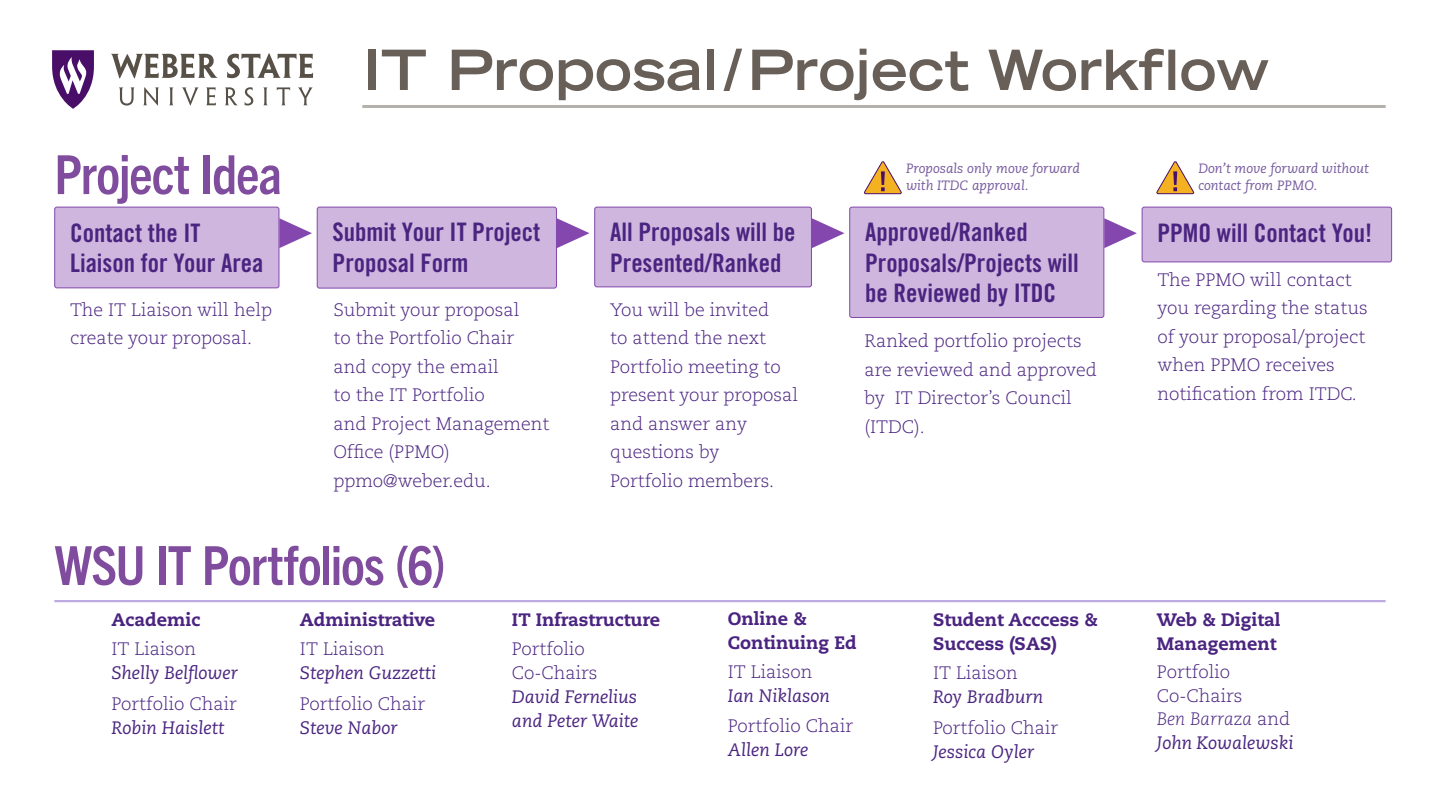
<style>
.page{position:relative;width:1440px;height:810px;background:#fff}
.page>*{position:absolute;margin:0;border:0;box-sizing:border-box;transform-origin:0 0}
.t1{font:700 expanded 55.5px "Trade Gothic LT Std";color:#686058}
.t2{font:700 condensed 54px "Trade Gothic Next LT Pro";letter-spacing:-.02em;color:#804d9e}
.t3{font:25.5px/30.6px "Trade Gothic LT Std Bd Cn 20";color:#4a2480}
.Body{font:300 18px/28.5px "Caecilia LT Pro 45";color:#4a2480}
.Named{font:italic 18px/24px "Caecilia LT Pro 56";color:#4a2480}
.Liason-Chair{font:300 18px "Caecilia LT Pro 45";color:#4a2480}
.Portfolio_Names{font:800 18px/24px "Caecilia LT Pro 85";color:#4a2480}
.Named-2{font:300 18px/23.9px "Caecilia LT Pro 45";color:#4a2480}
.Named-3{font:800 18px/24px "Caecilia LT Pro 85";color:#4a2480}
.t4{font:italic 13.5px/16.5px "Caecilia LT Pro 56";color:#775b9f}
.s1{font-family:"Caecilia LT Pro 46";font-style:italic}
.s2{font-family:"Caecilia LT Pro 56";font-weight:400;font-style:italic}
</style>
<div class="page">
<svg style="left:279px;top:218px;width:33px;height:30px"></svg>
<svg style="left:557px;top:218px;width:33px;height:30px"></svg>
<svg style="left:812px;top:218px;width:32px;height:30px"></svg>
<svg style="left:1104px;top:218px;width:33px;height:30px"></svg>
<hr style="left:362px;top:105px;width:1024px;height:3px;background:#b4b0ab">
<hr style="left:54px;top:600px;width:1332px;height:2px;background:#beabe2">
<div style="left:55px;top:207px;width:224px;height:81px;background:#ceb6de;border-radius:2px"></div>
<div style="left:54px;top:207px;width:225px;height:81px;border:1px solid #8347ad;border-radius:2px"></div>
<div style="left:317px;top:207px;width:239px;height:81px;background:#ceb6de;border-radius:2px"></div>
<div style="left:317px;top:207px;width:240px;height:81px;border:1px solid #8347ad;border-radius:2px"></div>
<div style="left:595px;top:207px;width:216px;height:80px;background:#ceb6de;border-radius:2px"></div>
<div style="left:594px;top:207px;width:218px;height:80px;border:1px solid #8347ad;border-radius:2px"></div>
<div style="left:850px;top:207px;width:254px;height:110px;background:#ceb6de;border-radius:2px"></div>
<div style="left:849px;top:207px;width:255px;height:111px;border:1px solid #8347ad;border-radius:2px"></div>
<div style="left:1142px;top:207px;width:250px;height:55px;background:#ceb6de;border-radius:2px"></div>
<div style="left:1142px;top:207px;width:250px;height:55px;border:1px solid #8347ad;border-radius:2px"></div>
<svg style="left:864px;top:161px;width:38px;height:33px"></svg>
<svg style="left:1156px;top:161px;width:38px;height:33px"></svg>
<svg style="left:52px;top:50px;width:42px;height:59px"></svg>
<svg style="left:111px;top:54px;width:106px;height:24px"></svg>
<svg style="left:227px;top:53px;width:86px;height:25px"></svg>
<svg style="left:119px;top:87px;width:15px;height:19px"></svg>
<svg style="left:143px;top:87px;width:16px;height:19px"></svg>
<svg style="left:169px;top:87px;width:4px;height:18px"></svg>
<svg style="left:182px;top:87px;width:17px;height:19px"></svg>
<svg style="left:206px;top:87px;width:10px;height:18px"></svg>
<svg style="left:225px;top:87px;width:13px;height:18px"></svg>
<svg style="left:245px;top:87px;width:8px;height:19px"></svg>
<svg style="left:263px;top:87px;width:5px;height:18px"></svg>
<svg style="left:277px;top:87px;width:13px;height:18px"></svg>
<svg style="left:298px;top:87px;width:15px;height:18px"></svg>
<h2 class="t2" style="left:54px;top:138px;width:229px">Project Idea</h2>
<h3 class="t3" style="left:70px;top:217px;width:195px">Contact the IT<br>Liaison for Your Area</h3>
<p class="Body" style="left:70px;top:295px;width:203px">The IT Liaison will help create your proposal.</p>
<h1 class="t1" style="left:362px;top:34px;width:908px">IT Proposal/Project Workflow</h1>
<h3 class="t3" style="left:333px;top:216px;width:209px">Submit Your IT Project<br>Proposal Form</h3>
<p class="Body" style="left:333px;top:295px;width:188px">Submit your proposal</p>
<p class="Body" style="left:333px;top:324px;width:182px">to the Portfolio Chair</p>
<p class="Body" style="left:333px;top:352px;width:167px">and copy the email</p>
<p class="Body" style="left:333px;top:381px;width:153px">to the IT Portfolio</p>
<p class="Body" style="left:333px;top:409px;width:218px">and Project Management</p>
<p class="Body" style="left:333px;top:438px;width:118px">Office (PPMO)</p>
<p class="Body" style="left:333px;top:466px;width:159px">ppmo@weber.edu.</p>
<h3 class="t3" style="left:610px;top:216px;width:187px">All Proposals will be<br>Presented/Ranked</h3>
<p class="Body" style="left:610px;top:295px;width:161px">You will be invited</p>
<p class="Body" style="left:610px;top:324px;width:158px">to attend the next</p>
<p class="Body" style="left:610px;top:352px;width:172px">Portfolio meeting to</p>
<p class="Body" style="left:610px;top:381px;width:190px">present your proposal</p>
<p class="Body" style="left:610px;top:409px;width:139px">and answer any</p>
<p class="Body" style="left:610px;top:438px;width:111px">questions by</p>
<p class="Body" style="left:610px;top:466px;width:166px">Portfolio members.</p>
<p class="t4" style="left:906px;top:160px;width:175px">Proposals only move forward with ITDC approval.</p>
<p class="t4" style="left:1198px;top:160px;width:172px">Don’t move forward without contact from PPMO.</p>
<h3 class="t3" style="left:865px;top:216px;width:215px">Approved/Ranked<br>Proposals/Projects will be Reviewed by ITDC</h3>
<p class="Body" style="left:864px;top:327px;width:234px">Ranked portfolio projects are reviewed and approved by IT Director’s Council (ITDC).</p>
<h3 class="t3" style="left:1157px;top:217px;width:216px">PPMO will Contact You!</h3>
<p class="Body" style="left:1157px;top:265px;width:196px">The PPMO will contact</p>
<p class="Body" style="left:1157px;top:294px;width:212px">you regarding the status</p>
<p class="Body" style="left:1157px;top:322px;width:209px">of your proposal/project</p>
<p class="Body" style="left:1157px;top:351px;width:179px">when PPMO receives</p>
<p class="Body" style="left:1157px;top:379px;width:201px">notification from ITDC.</p>
<h2 class="t2" style="left:54px;top:529px;width:393px">WSU IT Portfolios (6)</h2>
<p class="Portfolio_Names" style="left:112px;top:608px;width:90px">Academic</p>
<p class="Liason-Chair" style="left:112px;top:637px;width:86px">IT Liaison</p>
<p class="Named" style="left:112px;top:660px;width:128px">Shelly Belflower</p>
<p class="Liason-Chair" style="left:112px;top:692px;width:127px">Portfolio Chair</p>
<p class="Named" style="left:112px;top:715px;width:115px">Robin Haislett</p>
<p class="Portfolio_Names" style="left:300px;top:608px;width:137px">Administrative</p>
<p class="Liason-Chair" style="left:300px;top:637px;width:86px">IT Liaison</p>
<p class="Named" style="left:300px;top:660px;width:138px">Stephen Guzzetti</p>
<p class="Liason-Chair" style="left:300px;top:692px;width:127px">Portfolio Chair</p>
<p class="Named" style="left:300px;top:715px;width:99px">Steve Nabor</p>
<p class="Portfolio_Names" style="left:512px;top:607px;width:150px">IT Infrastructure</p>
<p class="Liason-Chair" style="left:512px;top:637px;width:74px">Portfolio</p>
<p class="Liason-Chair" style="left:512px;top:661px;width:87px">Co-Chairs</p>
<p class="Named" style="left:512px;top:684px;width:128px">David Fernelius and Peter Waite</p>
<p class="Portfolio_Names" style="left:728px;top:606px;width:131px">Online &amp;<br>Continuing Ed</p>
<p class="Liason-Chair" style="left:728px;top:660px;width:86px">IT Liaison</p>
<p class="Named" style="left:728px;top:683px;width:104px">Ian Niklason</p>
<p class="Liason-Chair" style="left:728px;top:714px;width:127px">Portfolio Chair</p>
<p class="Named" style="left:728px;top:738px;width:82px">Allen Lore</p>
<p class="Portfolio_Names" style="left:933px;top:608px;width:166px">Student Acccess &amp;<br>Success (SAS)</p>
<p class="Liason-Chair" style="left:933px;top:661px;width:86px">IT Liaison</p>
<p class="Named" style="left:933px;top:685px;width:112px">Roy Bradburn</p>
<p class="Liason-Chair" style="left:933px;top:716px;width:127px">Portfolio Chair</p>
<p class="Named" style="left:933px;top:739px;width:103px">Jessica Oyler</p>
<p class="Named-3" style="left:1157px;top:607px;width:125px">Web &amp; Digital<br>Management</p>
<p class="Named-2" style="left:1157px;top:659px;width:138px">Portfolio<br>Co-Chairs<br><span class="s1">Ben Barraza</span> and<br><span class="s2">John Kowalewski</span></p>
</div>
